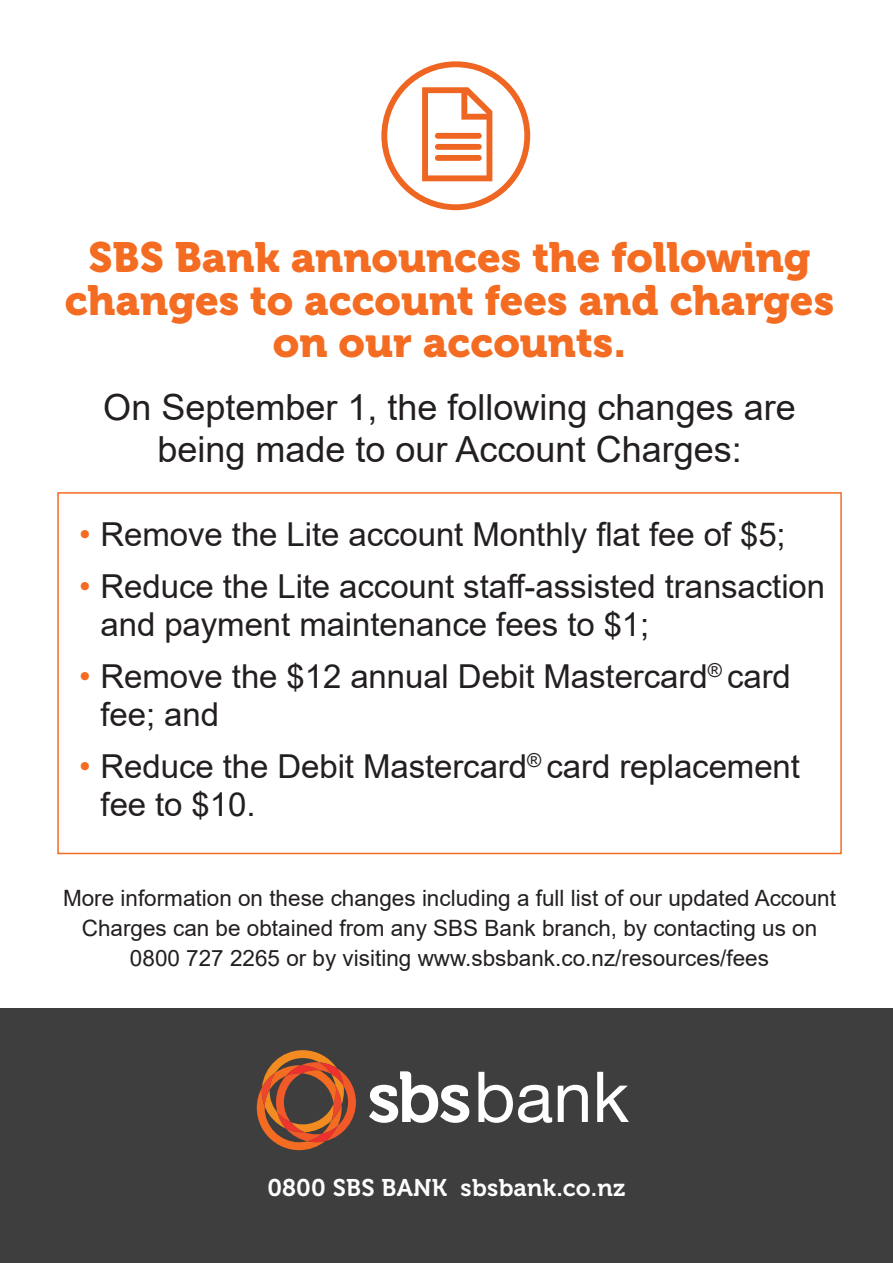
<style>
.page{position:relative;width:893px;height:1263px;background:#fff}
.page>*{position:absolute;margin:0;border:0;box-sizing:border-box;transform-origin:0 0}
.t1{font:42px/42px "Museo 900";color:#f36c21;text-align:center}
.t2{font:36px/42px "Arial";color:#231f20;text-align:center}
.t3{font:33px/37.5px "Arial";letter-spacing:-.005em;color:#231f20}
.t4{font:24px "Museo 700";letter-spacing:.01em;color:#fefefe}
.t5{font:22.5px/30px "Arial";color:#231f20;text-align:center}
.s1{color:#f36c21}
</style>
<div class="page">
<svg style="left:381px;top:61px;width:149px;height:149px"></svg>
<div style="left:435px;top:144px;width:47px;height:6px;background:#e62;border-radius:3px"></div>
<div style="left:435px;top:133px;width:47px;height:6px;background:#e62;border-radius:3px"></div>
<div style="left:435px;top:155px;width:47px;height:6px;background:#e62;border-radius:3px"></div>
<div style="left:0;top:1008px;width:893px;height:255px;background:#3e3e3f"></div>
<svg style="left:369px;top:1071px;width:100px;height:52px"></svg>
<svg style="left:478px;top:1072px;width:74px;height:51px"></svg>
<svg style="left:558px;top:1085px;width:30px;height:37px"></svg>
<svg style="left:597px;top:1072px;width:32px;height:50px"></svg>
<svg style="left:257px;top:1050px;width:99px;height:100px"></svg>
<div style="left:57px;top:492px;width:785px;height:362px;border:2px solid #f36c21"></div>
<p class="t1" style="left:65px;top:237px;width:771px">SBS Bank announces the following changes to account fees and charges on our accounts.</p>
<p class="t2" style="left:103px;top:386px;width:694px">On September 1, the following changes are being made to our Account Charges:</p>
<p class="t3" style="left:79px;top:515px;width:708px"><span class="s1">•</span> Remove the Lite account Monthly flat fee of $5;</p>
<p class="t3" style="left:101px;top:567px;width:726px;text-indent:-22px"><span class="s1">•</span> Reduce the Lite account staff-assisted transaction and payment maintenance fees to $1;</p>
<p class="t3" style="left:101px;top:657px;width:692px;text-indent:-22px"><span class="s1">•</span> Remove the $12 annual Debit Mastercard<sup>®</sup> card fee; and</p>
<p class="t3" style="left:101px;top:747px;width:701px;text-indent:-22px"><span class="s1">•</span> Reduce the Debit Mastercard<sup>®</sup> card replacement fee to $10.</p>
<p class="t5" style="left:63px;top:882px;width:774px">More information on these changes including a full list of our updated Account<br>Charges can be obtained from any SBS Bank branch, by contacting us on<br>0800 727 2265 or by visiting www.sbsbank.co.nz/resources/fees</p>
<p class="t4" style="left:268px;top:1174px;width:359px">0800 SBS BANK sbsbank.co.nz</p>
</div>
